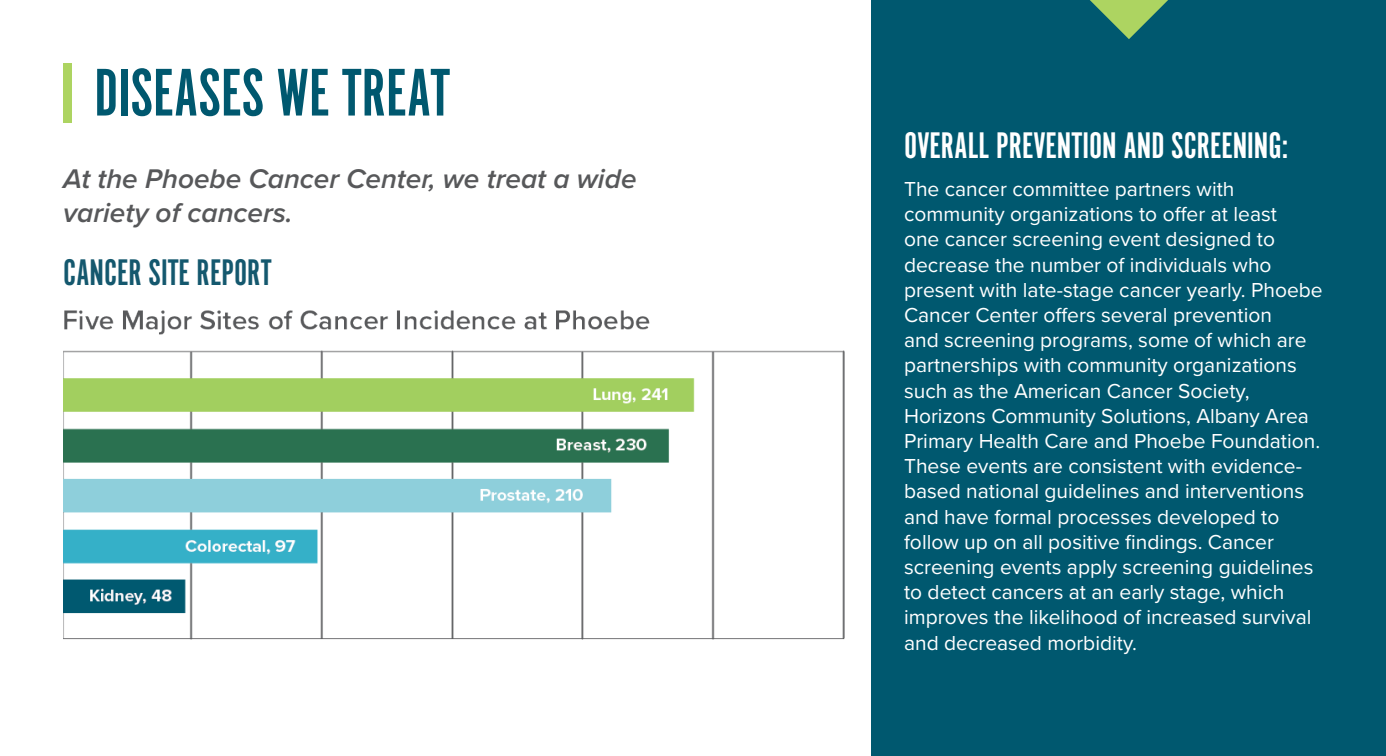
<style>
.page{position:relative;width:1386px;height:756px;background:#fff}
.page>*{position:absolute;margin:0;border:0;box-sizing:border-box;transform-origin:0 0}
.t1{font:70px "Alternate Got No 1 D";color:#00586f}
.t2{font:38.5px "Alternate Got No 1 D";color:#fff}
.t3{font:38.5px "Alternate Got No 1 D";color:#14586e}
.t4{font:italic 600 28px/33.6px "Proxima Nova";color:#57585a}
.t5{font:21px/25.2px "Proxima Nova";color:#fff}
</style>
<div class="page">
<div style="left:872px;top:0;width:514px;height:756px;background:#00586f"></div>
<img style="left:63px;top:310px;width:782px;height:330px">
<svg style="left:1090px;top:0;width:78px;height:39px"></svg>
<div style="left:63px;top:64px;width:9px;height:59px;background:#add461"></div>
<p class="t1" style="left:94px;top:57px;width:357px">DISEASES WE TREAT</p>
<p class="t4" style="left:63px;top:163px;width:575px">At the Phoebe Cancer Center, we treat a wide variety of cancers.</p>
<p class="t3" style="left:63px;top:253px;width:210px">CANCER SITE REPORT</p>
<p class="t2" style="left:904px;top:126px;width:386px">OVERALL PREVENTION AND SCREENING:</p>
<p class="t5" style="left:904px;top:176px;width:420px">The cancer committee partners with community organizations to offer at least<br>one cancer screening event designed to decrease the number of individuals who present with late-stage cancer yearly. Phoebe Cancer Center offers several prevention<br>and screening programs, some of which are partnerships with community organizations such as the American Cancer Society, Horizons Community Solutions, Albany Area Primary Health Care and Phoebe Foundation.<br>These events are consistent with evidence&shy;based national guidelines and interventions and have formal processes developed to follow up on all positive findings. Cancer screening events apply screening guidelines to detect cancers at an early stage, which improves the likelihood of increased survival and decreased morbidity.</p>
</div>
